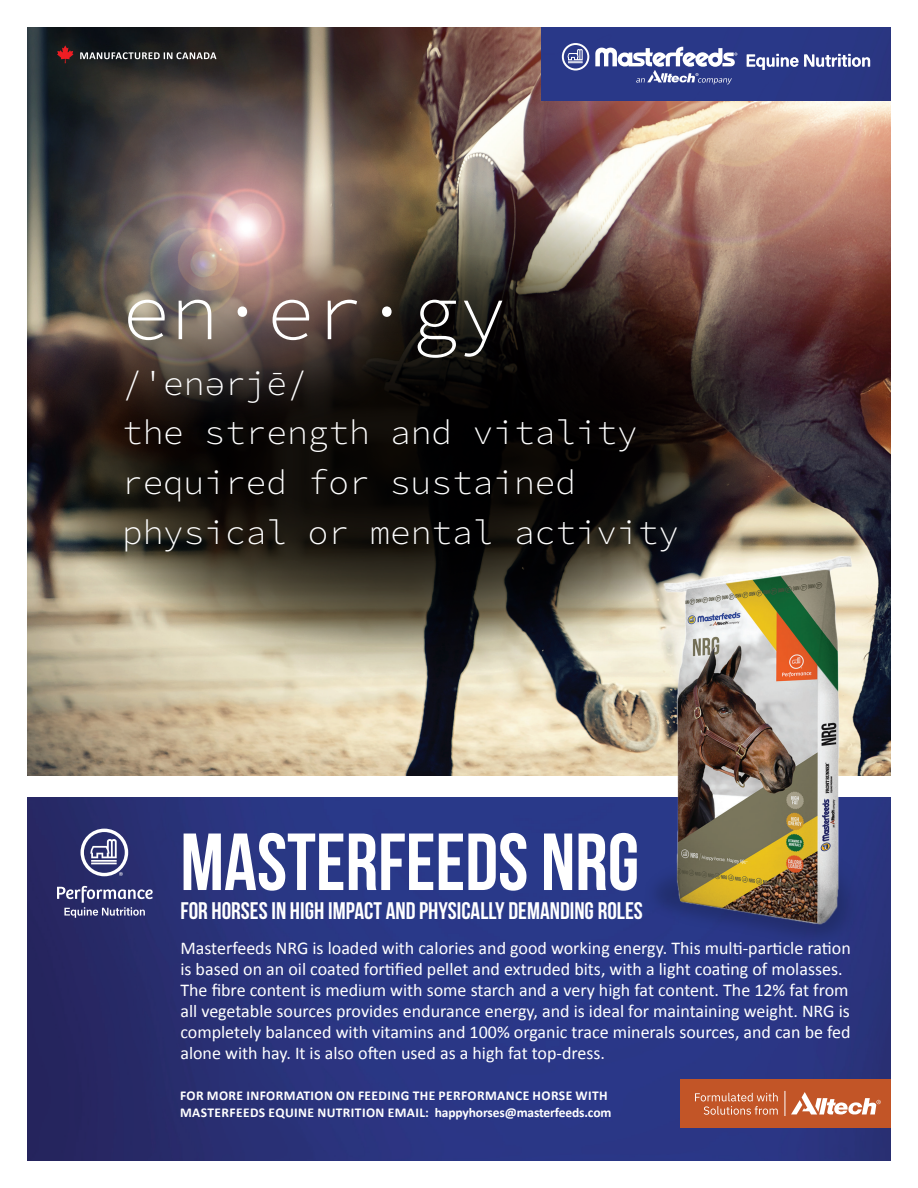
<style>
.page{position:relative;width:918px;height:1188px;background:#fff}
.page>*{position:absolute;margin:0;border:0;box-sizing:border-box;transform-origin:0 0}
.t1{font:80.7px "Bebas Neue";color:#fff}
.t2{font:80.25px "Source Code Variable";color:#fff}
.t3{font:34.35px/49.7px "Source Code Variable";color:#fff}
.t4{font:24px "Bebas Neue";color:#fff}
.t5{font:18px/21px "Calibri";color:#fff}
.t6{font:700 13.5px/16.5px "Calibri";letter-spacing:.03em;color:#fff}
</style>
<div class="page">
<img style="left:27px;top:27px;width:864px;height:748px">
<svg style="left:27px;top:181px;width:747px;height:499px;background:#aaa38f"></svg>
<svg style="left:27px;top:250px;width:739px;height:397px;background:#2c2820"></svg>
<img style="left:27px;top:28px;width:415px;height:443px">
<img style="left:495px;top:27px;width:396px;height:397px">
<img style="left:27px;top:797px;width:864px;height:364px">
<div style="left:681px;top:1080px;width:210px;height:48px;background:#c25527"></div>
<svg style="left:695px;top:1093px;width:83px;height:22px"></svg>
<svg style="left:785px;top:1091px;width:96px;height:25px"></svg>
<svg style="left:57px;top:886px;width:96px;height:32px;background:#5a5d8c"></svg>
<svg style="left:81px;top:829px;width:47px;height:47px"></svg>
<img style="left:619px;top:546px;width:263px;height:394px">
<svg style="left:80px;top:52px;width:136px;height:7px"></svg>
<svg style="left:57px;top:45px;width:17px;height:18px"></svg>
<div style="left:541px;top:27px;width:350px;height:73px;background:#293888"></div>
<svg style="left:595px;top:47px;width:142px;height:37px"></svg>
<svg style="left:562px;top:43px;width:27px;height:28px"></svg>
<svg style="left:747px;top:54px;width:123px;height:16px"></svg>
<h2 class="t2" style="left:122px;top:254px;width:387px">en·er·gy</h2>
<h3 class="t3" style="left:122px;top:359px;width:559px">/ˈenərjē/<br>the strength and vitality required for sustained physical or mental activity</h3>
<h1 class="t1" style="left:180px;top:818px;width:460px">MASTERFEEDS NRG</h1>
<h3 class="t4" style="left:180px;top:897px;width:464px">FOR HORSES IN HIGH IMPACT AND PHYSICALLY DEMANDING ROLES</h3>
<p class="t5" style="left:180px;top:938px;width:672px">Masterfeeds NRG is loaded with calories and good working energy. This multi-particle ration is based on an oil coated fortified pellet and extruded bits, with a light coating of molasses.<br>The fibre content is medium with some starch and a very high fat content. The 12% fat from all vegetable sources provides endurance energy, and is ideal for maintaining weight. NRG is completely balanced with vitamins and 100% organic trace minerals sources, and can be fed alone with hay. It is also often used as a high fat top-dress.</p>
<p class="t6" style="left:180px;top:1088px;width:433px">FOR MORE INFORMATION ON FEEDING THE PERFORMANCE HORSE WITH<br>MASTERFEEDS EQUINE NUTRITION EMAIL: happyhorses@masterfeeds.com</p>
</div>
